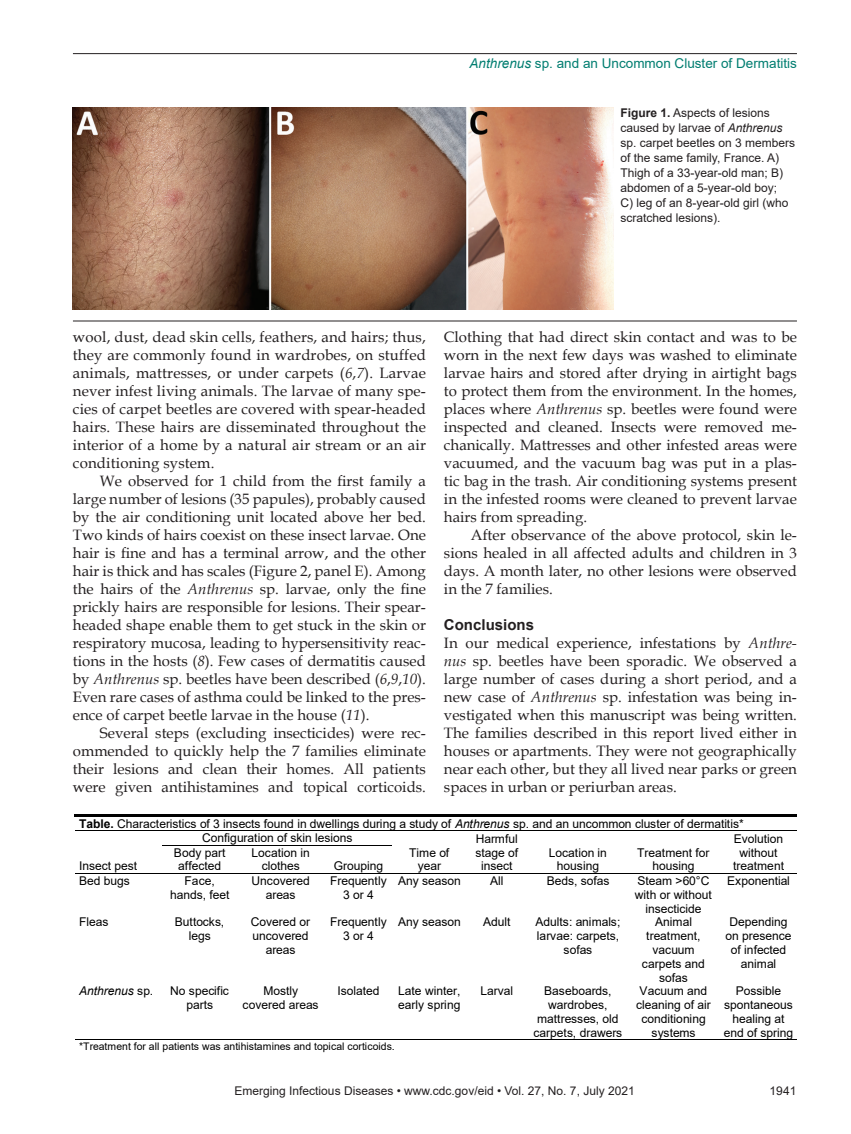
<style>
.page{position:relative;width:851px;height:1134px;background:#fff}
.page>*{position:absolute;margin:0;border:0;box-sizing:border-box;transform-origin:0 0}
.t1{font:15px/18px "Book Antiqua";color:#231f20;text-align:justify}
.t2{font:700 15px "Arial";color:#231f20}
.t3{font:13.5px "Arial";color:#007d70}
.t4{font:12px/13.8px "Arial";letter-spacing:-.005em;color:#000;text-align:center}
.t5{font:12px/15px "Arial";color:#231f20}
.t6{font:italic 12px "Arial";letter-spacing:-.005em;color:#000}
.t7{font:10.5px "Arial";color:#000}
.s1{font-style:italic}
.s2{font-weight:700}
.s3{font-style:normal}
</style>
<div class="page">
<hr style="left:73px;top:53px;width:723px;height:1px;background:#231f20">
<img style="left:73px;top:108px;width:540px;height:201px">
<hr style="left:73px;top:321px;width:723px;height:1px;background:#231f20">
<hr style="left:75px;top:814px;width:721px;height:2px;background:#000">
<hr style="left:75px;top:830px;width:88px;height:1px;background:#000">
<hr style="left:163px;top:830px;width:229px;height:1px;background:#000">
<hr style="left:393px;top:830px;width:73px;height:1px;background:#000">
<hr style="left:467px;top:830px;width:60px;height:1px;background:#000">
<hr style="left:528px;top:830px;width:100px;height:1px;background:#000">
<hr style="left:629px;top:830px;width:89px;height:1px;background:#000">
<hr style="left:719px;top:830px;width:77px;height:1px;background:#000">
<hr style="left:163px;top:845px;width:74px;height:1px;background:#000">
<hr style="left:237px;top:845px;width:88px;height:1px;background:#000">
<hr style="left:325px;top:845px;width:67px;height:1px;background:#000">
<hr style="left:75px;top:873px;width:88px;height:1px;background:#000">
<hr style="left:163px;top:873px;width:74px;height:1px;background:#000">
<hr style="left:237px;top:873px;width:88px;height:1px;background:#000">
<hr style="left:325px;top:873px;width:67px;height:1px;background:#000">
<hr style="left:393px;top:873px;width:73px;height:1px;background:#000">
<hr style="left:467px;top:873px;width:60px;height:1px;background:#000">
<hr style="left:528px;top:873px;width:100px;height:1px;background:#000">
<hr style="left:629px;top:873px;width:89px;height:1px;background:#000">
<hr style="left:719px;top:873px;width:77px;height:1px;background:#000">
<hr style="left:75px;top:1039px;width:88px;height:1px;background:#000">
<hr style="left:163px;top:1039px;width:74px;height:1px;background:#000">
<hr style="left:237px;top:1039px;width:88px;height:1px;background:#000">
<hr style="left:325px;top:1039px;width:67px;height:1px;background:#000">
<hr style="left:393px;top:1039px;width:73px;height:1px;background:#000">
<hr style="left:467px;top:1039px;width:60px;height:1px;background:#000">
<hr style="left:528px;top:1039px;width:100px;height:1px;background:#000">
<hr style="left:629px;top:1039px;width:89px;height:1px;background:#000">
<hr style="left:719px;top:1039px;width:77px;height:1px;background:#000">
<p class="t3" style="left:469px;top:54px;width:329px"><span class="s1">Anthrenus</span> sp. and an Uncommon Cluster of Dermatitis</p>
<p class="t5" style="left:620px;top:105px;width:176px"><span class="s2">Figure 1.</span> Aspects of lesions caused by larvae of <span class="s1">Anthrenus </span>sp. carpet beetles on 3 members of the same family, France. A)<br>Thigh of a 33-year-old man; B) abdomen of a 5-year-old boy;<br>C) leg of an 8-year-old girl (who scratched lesions).</p>
<p class="t1" style="left:73px;top:328px;width:354px">wool, dust, dead skin cells, feathers, and hairs; thus, they are commonly found in wardrobes, on stuffed animals, mattresses, or under carpets (<span class="s1">6</span>,<span class="s1">7</span>). Larvae never infest living animals. The larvae of many spe&shy;cies of carpet beetles are covered with spear-headed hairs. These hairs are disseminated throughout the interior of a home by a natural air stream or an air conditioning system.</p>
<p class="t1" style="left:73px;top:472px;width:354px;text-indent:27px">We observed for 1 child from the first family a large number of lesions (35 papules), probably caused by the air conditioning unit located above her bed.<br>Two kinds of hairs coexist on these insect larvae. One hair is fine and has a terminal arrow, and the other hair is thick and has scales (Figure 2, panel E). Among the hairs of the <span class="s1">Anthrenus</span> sp. larvae, only the fine prickly hairs are responsible for lesions. Their spear&shy;headed shape enable them to get stuck in the skin or respiratory mucosa, leading to hypersensitivity reac&shy;tions in the hosts (<span class="s1">8</span>). Few cases of dermatitis caused by <span class="s1">Anthrenus</span> sp. beetles have been described (<span class="s1">6</span>,<span class="s1">9</span>,<span class="s1">10</span>).<br>Even rare cases of asthma could be linked to the pres&shy;ence of carpet beetle larvae in the house (<span class="s1">11</span>).</p>
<p class="t1" style="left:73px;top:724px;width:354px;text-indent:27px">Several steps (excluding insecticides) were rec&shy;ommended to quickly help the 7 families eliminate their lesions and clean their homes. All patients were given antihistamines and topical corticoids.</p>
<p class="t1" style="left:444px;top:328px;width:354px">Clothing that had direct skin contact and was to be worn in the next few days was washed to eliminate larvae hairs and stored after drying in airtight bags to protect them from the environment. In the homes, places where <span class="s1">Anthrenus</span> sp. beetles were found were inspected and cleaned. Insects were removed me&shy;chanically. Mattresses and other infested areas were vacuumed, and the vacuum bag was put in a plas&shy;tic bag in the trash. Air conditioning systems present in the infested rooms were cleaned to prevent larvae hairs from spreading.</p>
<p class="t1" style="left:444px;top:526px;width:354px;text-indent:27px">After observance of the above protocol, skin le&shy;sions healed in all affected adults and children in 3 days. A month later, no other lesions were observed in the 7 families.</p>
<p class="t2" style="left:444px;top:615px;width:92px">Conclusions</p>
<p class="t1" style="left:444px;top:634px;width:354px">In our medical experience, infestations by <span class="s1">Anthre&shy;nus</span> sp. beetles have been sporadic. We observed a large number of cases during a short period, and a new case of <span class="s1">Anthrenus</span> sp. infestation was being in&shy;vestigated when this manuscript was being written.<br>The families described in this report lived either in houses or apartments. They were not geographically near each other, but they all lived near parks or green spaces in urban or periurban areas.</p>
<p class="t4" style="left:79px;top:816px;width:666px"><span class="s2">Table.</span> Characteristics of 3 insects found in dwellings during a study of <span class="s1">Anthrenus</span> sp. and an uncommon cluster of dermatitis*</p>
<p class="t4" style="left:79px;top:859px;width:60px">Insect pest</p>
<p class="t4" style="left:202px;top:831px;width:152px">Configuration of skin lesions</p>
<p class="t4" style="left:475px;top:832px;width:44px">Harmful stage of insect</p>
<p class="t4" style="left:733px;top:832px;width:52px">Evolution without treatment</p>
<p class="t4" style="left:409px;top:845px;width:42px">Time of year</p>
<p class="t4" style="left:549px;top:845px;width:60px">Location in housing</p>
<p class="t4" style="left:637px;top:845px;width:74px">Treatment for housing</p>
<p class="t4" style="left:174px;top:845px;width:53px">Body part affected</p>
<p class="t4" style="left:251px;top:845px;width:60px">Location in clothes</p>
<p class="t4" style="left:334px;top:859px;width:51px">Grouping</p>
<p class="t4" style="left:79px;top:874px;width:52px">Bed bugs</p>
<p class="t4" style="left:170px;top:874px;width:61px">Face, hands, feet</p>
<p class="t4" style="left:251px;top:874px;width:60px">Uncovered areas</p>
<p class="t4" style="left:330px;top:874px;width:58px">Frequently<br>3 or 4</p>
<p class="t4" style="left:398px;top:874px;width:64px">Any season</p>
<p class="t4" style="left:490px;top:874px;width:15px">All</p>
<p class="t4" style="left:546px;top:874px;width:64px">Beds, sofas</p>
<p class="t4" style="left:635px;top:874px;width:78px">Steam &gt;60°C with or without insecticide</p>
<p class="t4" style="left:727px;top:874px;width:64px">Exponential</p>
<p class="t4" style="left:79px;top:915px;width:31px">Fleas</p>
<p class="t4" style="left:175px;top:915px;width:51px">Buttocks, legs</p>
<p class="t4" style="left:251px;top:915px;width:61px">Covered or uncovered areas</p>
<p class="t4" style="left:330px;top:915px;width:58px">Frequently<br>3 or 4</p>
<p class="t4" style="left:398px;top:915px;width:64px">Any season</p>
<p class="t4" style="left:483px;top:915px;width:29px">Adult</p>
<p class="t4" style="left:535px;top:915px;width:86px">Adults: animals; larvae: carpets, sofas</p>
<p class="t4" style="left:642px;top:915px;width:64px">Animal treatment, vacuum carpets and sofas</p>
<p class="t4" style="left:725px;top:915px;width:68px">Depending on presence of infected animal</p>
<p class="t6" style="left:79px;top:983px;width:76px">Anthrenus <span class="s3">sp.</span></p>
<p class="t4" style="left:170px;top:984px;width:60px">No specific parts</p>
<p class="t4" style="left:242px;top:984px;width:77px">Mostly covered areas</p>
<p class="t4" style="left:337px;top:984px;width:44px">Isolated</p>
<p class="t4" style="left:398px;top:984px;width:64px;text-align:left">Late winter, early spring</p>
<p class="t4" style="left:480px;top:984px;width:34px">Larval</p>
<p class="t4" style="left:533px;top:984px;width:90px">Baseboards, wardrobes, mattresses, old carpets, drawers</p>
<p class="t4" style="left:636px;top:984px;width:76px">Vacuum and cleaning of air conditioning systems</p>
<p class="t4" style="left:723px;top:984px;width:71px">Possible spontaneous healing at end of spring</p>
<p class="t7" style="left:79px;top:1039px;width:317px">*Treatment for all patients was antihistamines and topical corticoids.</p>
<p class="t5" style="left:234px;top:1084px;width:401px">Emerging Infectious Diseases • www.cdc.gov/eid • Vol. 27, No. 7, July 2021</p>
<p class="t5" style="left:769px;top:1084px;width:28px">1941</p>
</div>
